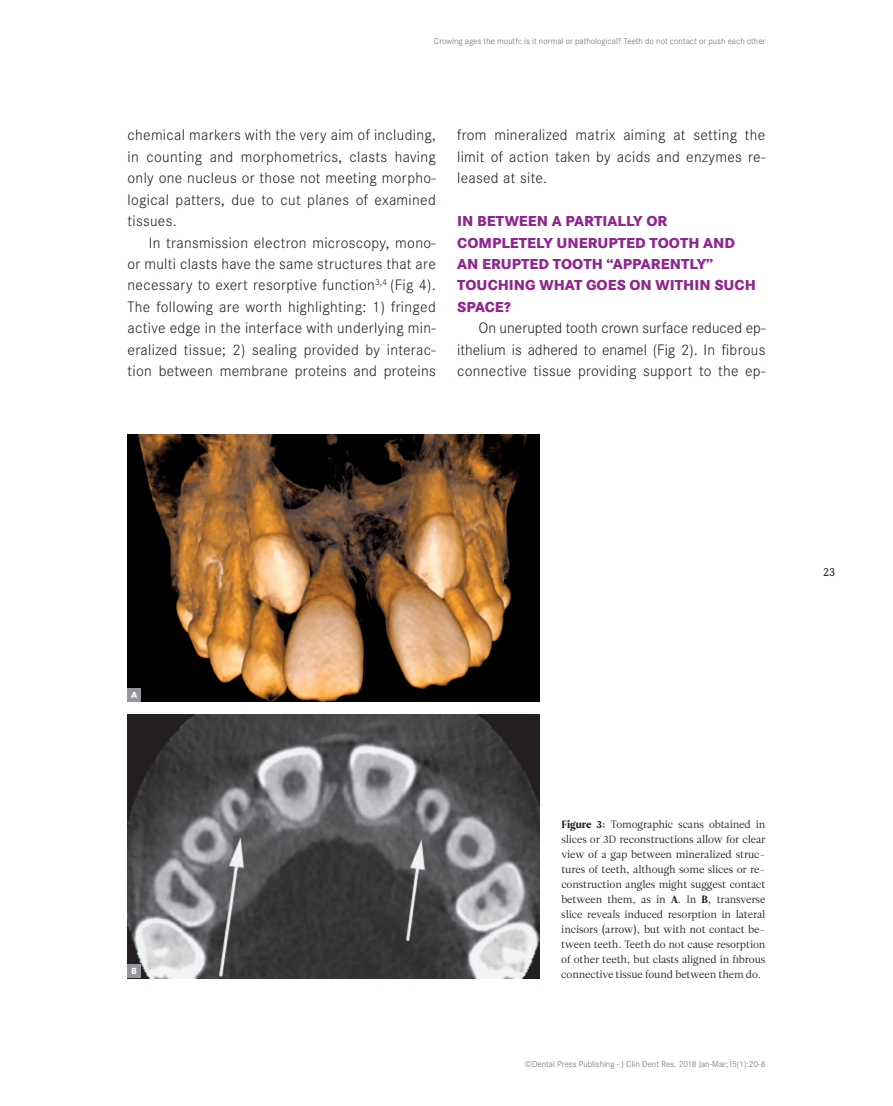
<style>
.page{position:relative;width:893px;height:1106px;background:#fff}
.page>*{position:absolute;margin:0;border:0;box-sizing:border-box;transform-origin:0 0}
.t1{font:300 15.75px/21.5px "Corporate STOT";letter-spacing:.02em;color:#231f20;text-align:justify}
.t2{font:800 15px/21.5px "Corporate STOT";letter-spacing:.005em;color:#90268f}
.t3{font:500 12px "Corporate ETOT";color:#231f20}
.t4{font:10.5px/15px "Leitura Roman 1";letter-spacing:-.01em;color:#231f20;text-align:justify}
.t5{font:300 9px "Corporate STOT";color:#6c6d70}
.t6{font:700 9px "Whitney";color:#fff}
.s1{font-family:"Leitura Roman 4"}
</style>
<div class="page">
<img style="left:128px;top:434px;width:411px;height:267px">
<img style="left:128px;top:714px;width:411px;height:264px">
<div style="left:128px;top:688px;width:13px;height:13px;background:#939598"></div>
<div style="left:128px;top:964px;width:13px;height:13px;background:#939598"></div>
<p class="t5" style="left:434px;top:36px;width:333px">Crowing ages the mouth: is it normal or pathological? Teeth do not contact or push each other</p>
<p class="t1" style="left:128px;top:124px;width:310px">chemical markers with the very aim of including, in counting and morphometrics, clasts having only one nucleus or those not meeting morpho&shy;logical patters, due to cut planes of examined tissues.</p>
<p class="t1" style="left:128px;top:232px;width:310px;text-indent:21px">In transmission electron microscopy, mono&shy;or multi clasts have the same structures that are necessary to exert resorptive function<sup>3,4</sup> (Fig 4).<br>The following are worth highlighting: 1) fringed active edge in the interface with underlying min&shy;eralized tissue; 2) sealing provided by interac&shy;tion between membrane proteins and proteins</p>
<p class="t1" style="left:457px;top:124px;width:310px">from mineralized matrix aiming at setting the limit of action taken by acids and enzymes re&shy;leased at site.</p>
<p class="t2" style="left:457px;top:211px;width:300px">IN BETWEEN A PARTIALLY OR<br>COMPLETELY UNERUPTED TOOTH AND<br>AN ERUPTED TOOTH “APPARENTLY”<br>TOUCHING WHAT GOES ON WITHIN SUCH<br>SPACE?</p>
<p class="t1" style="left:457px;top:317px;width:310px;text-indent:21px">On unerupted tooth crown surface reduced ep&shy;ithelium is adhered to enamel (Fig 2). In fibrous connective tissue providing support to the ep-</p>
<p class="t6" style="left:131px;top:689px;width:8px">A</p>
<p class="t6" style="left:132px;top:965px;width:7px">B</p>
<p class="t3" style="left:823px;top:565px;width:14px">23</p>
<p class="t4" style="left:561px;top:817px;width:206px"><span class="s1">Figure 3:</span> Tomographic scans obtained in slices or 3D reconstructions allow for clear view of a gap between mineralized struc&shy;tures of teeth, although some slices or re&shy;construction angles might suggest contact between them, as in <span class="s1">A</span>. In <span class="s1">B</span>, transverse slice reveals induced resorption in lateral incisors (arrow), but with not contact be&shy;tween teeth. Teeth do not cause resorption of other teeth, but clasts aligned in fibrous connective tissue found between them do.</p>
<p class="t5" style="left:525px;top:1058px;width:242px">©Dental Press Publishing - J Clin Dent Res. 2018 Jan-Mar;15(1):20-8</p>
</div>
